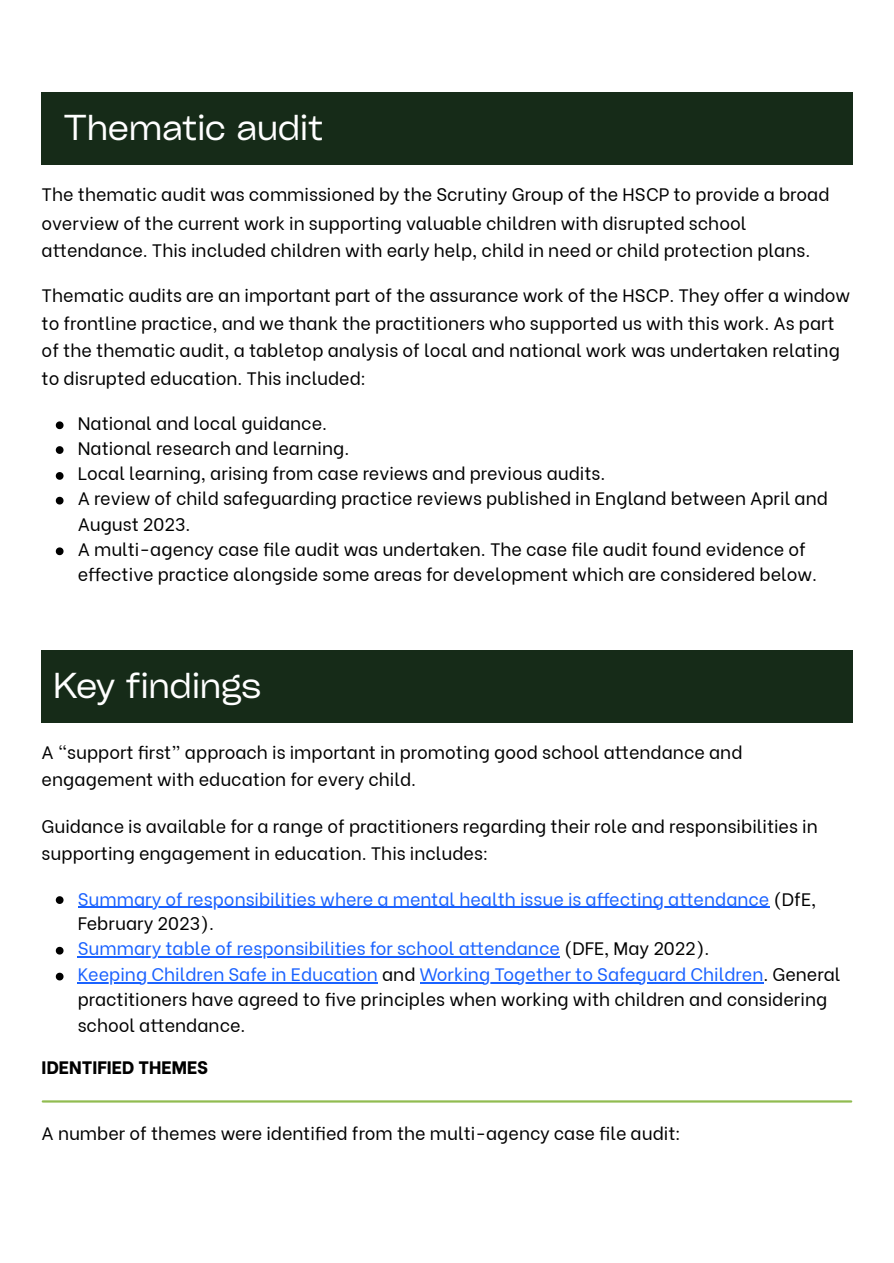
<style>
.page{position:relative;width:894px;height:1263px;background:#fff}
.page>*{position:absolute;margin:0;border:0;box-sizing:border-box;transform-origin:0 0}
.t1{font:34.5px "Cy Grotesk Key";letter-spacing:-.02em;color:#fff}
.t2{font:18px/27.8px "Be Vietnam";color:#000}
.t3{font:18px/24.8px "Be Vietnam";color:#1a62ff}
.t4{font:800 18px "Be Vietnam";color:#000}
.s1{color:#000}
.s2{color:#1a62ff}
</style>
<div class="page">
<div style="left:42px;top:92px;width:810px;height:72px;background:#162b18"></div>
<svg style="left:56px;top:421px;width:7px;height:8px"></svg>
<svg style="left:56px;top:446px;width:7px;height:8px"></svg>
<svg style="left:56px;top:472px;width:7px;height:8px"></svg>
<svg style="left:56px;top:497px;width:7px;height:7px"></svg>
<svg style="left:56px;top:547px;width:7px;height:8px"></svg>
<div style="left:42px;top:650px;width:810px;height:72px;background:#162b18"></div>
<svg style="left:56px;top:896px;width:7px;height:8px"></svg>
<hr style="left:78px;top:907px;width:691px;height:1px;background:#1a62ff">
<svg style="left:56px;top:947px;width:7px;height:7px"></svg>
<hr style="left:78px;top:956px;width:481px;height:1px;background:#1a62ff">
<svg style="left:56px;top:973px;width:7px;height:7px"></svg>
<hr style="left:78px;top:982px;width:300px;height:1px;background:#1a62ff">
<hr style="left:419px;top:982px;width:344px;height:1px;background:#1a62ff">
<hr style="left:43px;top:1100px;width:808px;height:2px;background:#91bc51">
<p class="t1" style="left:64px;top:105px;width:261px">Thematic audit</p>
<p class="t2" style="left:42px;top:179px;width:789px">The thematic audit was commissioned by the Scrutiny Group of the HSCP to provide a broad overview of the current work in supporting valuable children with disrupted school attendance. This included children with early help, child in need or child protection plans.</p>
<p class="t2" style="left:42px;top:279px;width:810px">Thematic audits are an important part of the assurance work of the HSCP. They offer a window to frontline practice, and we thank the practitioners who supported us with this work. As part of the thematic audit, a tabletop analysis of local and national work was undertaken relating to disrupted education. This included:</p>
<p class="t2" style="left:78px;top:407px;width:251px">National and local guidance.</p>
<p class="t2" style="left:78px;top:432px;width:273px">National research and learning.</p>
<p class="t2" style="left:78px;top:458px;width:529px">Local learning, arising from case reviews and previous audits.</p>
<p class="t2" style="left:78px;top:484px;width:751px;line-height:25.8px">A review of child safeguarding practice reviews published in England between April and<br>August 2023.</p>
<p class="t2" style="left:78px;top:535px;width:740px;line-height:24.8px">A multi-agency case file audit was undertaken. The case file audit found evidence of effective practice alongside some areas for development which are considered below.</p>
<p class="t1" style="left:53px;top:663px;width:210px">Key findings</p>
<p class="t2" style="left:42px;top:737px;width:702px;line-height:27px">A “support first” approach is important in promoting good school attendance and engagement with education for every child.</p>
<p class="t2" style="left:42px;top:811px;width:777px;line-height:27px">Guidance is available for a range of practitioners regarding their role and responsibilities in supporting engagement in education. This includes:</p>
<p class="t3" style="left:78px;top:885px;width:740px">Summary of responsibilities where a mental health issue is affecting attendance <span class="s1">(DfE,<br>February 2023).</span></p>
<p class="t3" style="left:78px;top:934px;width:633px">Summary table of responsibilities for school attendance <span class="s1">(DFE, May 2022).</span></p>
<p class="t2" style="left:78px;top:960px;width:764px;line-height:25.3px"><span class="s2">Keeping Children Safe in Education</span> and <span class="s2">Working Together to Safeguard Children</span>. General practitioners have agreed to five principles when working with children and considering school attendance.</p>
<p class="t4" style="left:42px;top:1053px;width:168px">IDENTIFIED THEMES</p>
<p class="t2" style="left:42px;top:1117px;width:640px">A number of themes were identified from the multi-agency case file audit:</p>
</div>
